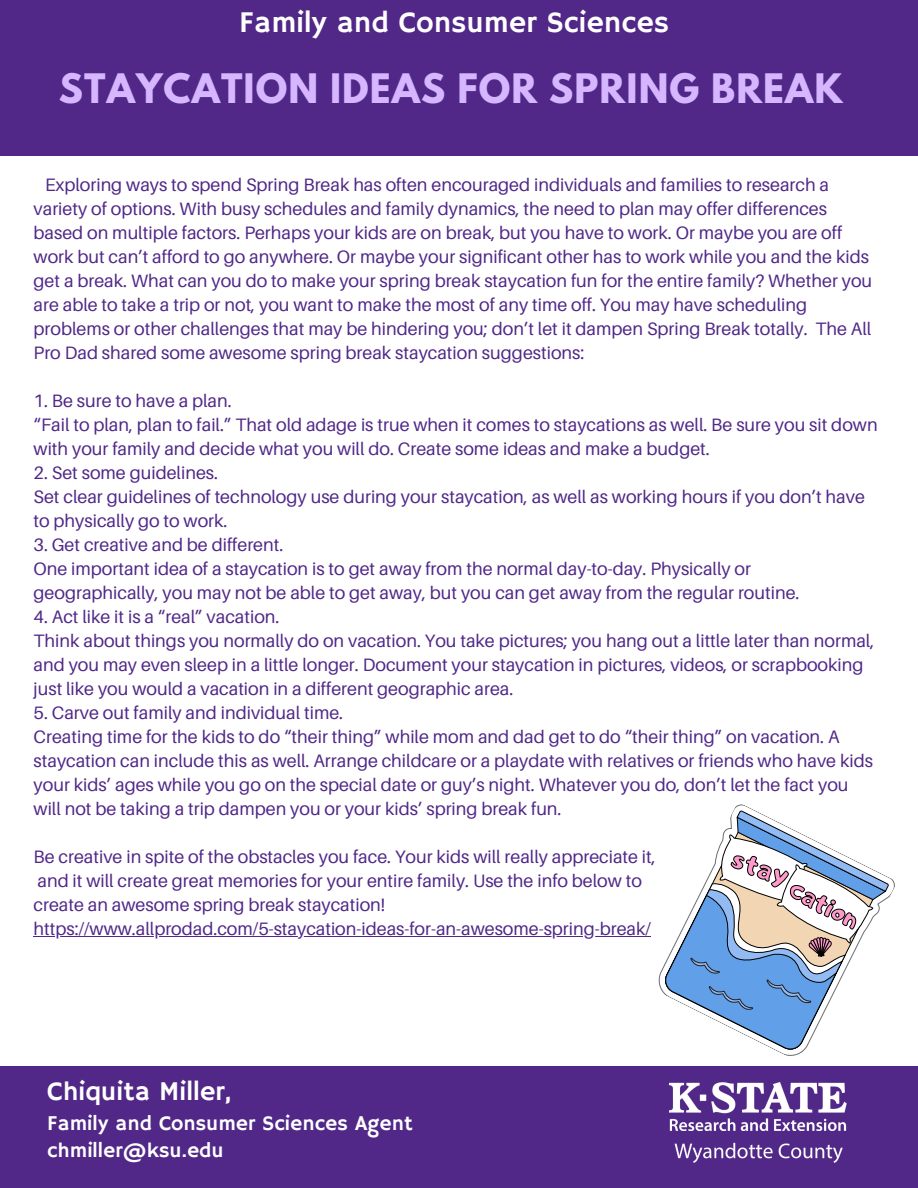
<style>
.page{position:relative;width:918px;height:1188px;background:#fff}
.page>*{position:absolute;margin:0;border:0;box-sizing:border-box;transform-origin:0 0}
.t1{font:700 36px "League Spartan";letter-spacing:.03em;color:#d5b6ff}
.t2{font:30px "Hammersmith One";color:#fff}
.t3{font:27px "Hammersmith One";color:#fff}
.t4{font:21px/27px "Hammersmith One";color:#fff}
.t5{font:18px/24px "Aileron";color:#512888}
</style>
<div class="page">
<div style="left:0;top:1066px;width:918px;height:122px;background:#512888"></div>
<img style="left:670px;top:1083px;width:177px;height:48px">
<div style="left:0;top:0;width:918px;height:156px;background:#512888"></div>
<img style="left:670px;top:1123px;width:173px;height:40px">
<hr style="left:34px;top:936px;width:617px;height:1px;background:#512888">
<svg style="left:661px;top:810px;width:228px;height:244px"></svg>
<p class="t2" style="left:239px;top:5px;width:431px">Family and Consumer Sciences</p>
<p class="t1" style="left:59px;top:71px;width:785px">STAYCATION IDEAS FOR SPRING BREAK</p>
<p class="t5" style="left:34px;top:172px;width:840px;text-indent:12px">Exploring ways to spend Spring Break has often encouraged individuals and families to research a variety of options. With busy schedules and family dynamics, the need to plan may offer differences based on multiple factors. Perhaps your kids are on break, but you have to work. Or maybe you are off work but can’t afford to go anywhere. Or maybe your significant other has to work while you and the kids get a break. What can you do to make your spring break staycation fun for the entire family? Whether you are able to take a trip or not, you want to make the most of any time off. You may have scheduling problems or other challenges that may be hindering you; don’t let it dampen Spring Break totally. The All Pro Dad shared some awesome spring break staycation suggestions:</p>
<h2 class="t5" style="left:34px;top:388px;width:200px">1. Be sure to have a plan.</h2>
<h1 class="t5" style="left:34px;top:412px;width:846px">“Fail to plan, plan to fail.” That old adage is true when it comes to staycations as well. Be sure you sit down with your family and decide what you will do. Create some ideas and make a budget.</h1>
<p class="t5" style="left:34px;top:460px;width:186px">2. Set some guidelines.</p>
<p class="t5" style="left:34px;top:484px;width:833px">Set clear guidelines of technology use during your staycation, as well as working hours if you don’t have to physically go to work.</p>
<p class="t5" style="left:34px;top:532px;width:251px">3. Get creative and be different.</p>
<p class="t5" style="left:34px;top:556px;width:767px">One important idea of a staycation is to get away from the normal day-to-day. Physically or geographically, you may not be able to get away, but you can get away from the regular routine.</p>
<p class="t5" style="left:34px;top:604px;width:247px">4. Act like it is a “real” vacation.</p>
<p class="t5" style="left:34px;top:628px;width:842px">Think about things you normally do on vacation. You take pictures; you hang out a little later than normal, and you may even sleep in a little longer. Document your staycation in pictures, videos, or scrapbooking just like you would a vacation in a different geographic area.</p>
<p class="t5" style="left:34px;top:700px;width:311px">5. Carve out family and individual time.</p>
<p class="t5" style="left:34px;top:724px;width:841px">Creating time for the kids to do “their thing” while mom and dad get to do “their thing” on vacation. A staycation can include this as well. Arrange childcare or a playdate with relatives or friends who have kids your kids’ ages while you go on the special date or guy’s night. Whatever you do, don’t let the fact you will not be taking a trip dampen you or your kids’ spring break fun.</p>
<p class="t5" style="left:34px;top:844px;width:624px">Be creative in spite of the obstacles you face. Your kids will really appreciate it,</p>
<p class="t5" style="left:37px;top:868px;width:606px">and it will create great memories for your entire family. Use the info below to</p>
<p class="t5" style="left:34px;top:892px;width:353px">create an awesome spring break staycation!</p>
<p class="t5" style="left:34px;top:916px;width:619px">https://www.allprodad.com/5-staycation-ideas-for-an-awesome-spring-break/</p>
<p class="t3" style="left:47px;top:1075px;width:186px">Chiquita Miller,</p>
<p class="t4" style="left:47px;top:1111px;width:367px">Family and Consumer Sciences Agent chmiller@ksu.edu</p>
</div>
